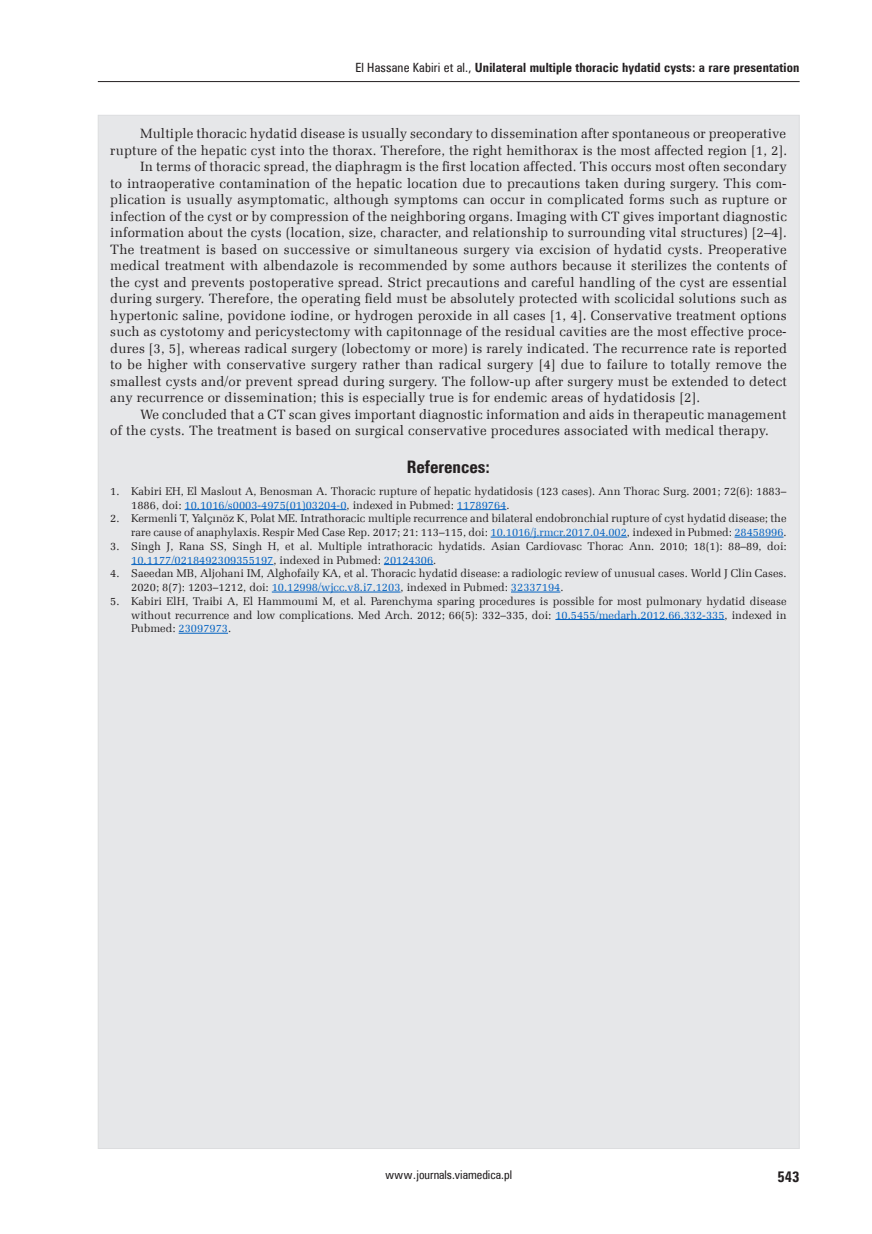
<style>
.page{position:relative;width:872px;height:1234px;background:#fff}
.page>*{position:absolute;margin:0;border:0;box-sizing:border-box;transform-origin:0 0}
._008a_Pismien_tytul{font:700 17.25px "Zurich Cn EU";color:#231f20}
.t1{font:700 15px "Zurich Cn EU";color:#231f20}
._001_Tekst{font:13.5px/16.5px "Zapf Ellipt EU";letter-spacing:.015em;color:#231f20;text-align:right}
.t2{font:700 12.75px "Zurich Cn EU";letter-spacing:.01em;color:#231f20}
.t3{font:12px "Zurich Cn EU";color:#231f20}
.t4{font:11.25px/13.6px "Zapf Ellipt EU";color:#231f20}
.s1{font-weight:400}
.s2{color:#0563c1}
</style>
<div class="page">
<hr style="left:98px;top:81px;width:701px;height:1px;background:#231f20">
<div style="left:98px;top:115px;width:701px;height:1033px;background:#e6e7e9"></div>
<hr style="left:185px;top:509px;width:161px;height:1px;background:#0563c1">
<hr style="left:457px;top:509px;width:49px;height:1px;background:#0563c1">
<hr style="left:490px;top:536px;width:137px;height:1px;background:#0563c1">
<hr style="left:734px;top:536px;width:49px;height:1px;background:#0563c1">
<hr style="left:131px;top:564px;width:142px;height:1px;background:#0563c1">
<hr style="left:384px;top:564px;width:49px;height:1px;background:#0563c1">
<hr style="left:272px;top:591px;width:128px;height:1px;background:#0563c1">
<hr style="left:511px;top:591px;width:49px;height:1px;background:#0563c1">
<hr style="left:555px;top:619px;width:169px;height:1px;background:#0563c1">
<hr style="left:179px;top:632px;width:49px;height:1px;background:#0563c1">
<p class="t2" style="left:355px;top:60px;width:445px"><span class="s1">El Hassane Kabiri et al.,</span> Unilateral multiple thoracic hydatid cysts: a rare presentation</p>
<p class="_001_Tekst" style="left:110px;top:126px;width:678px">Multiple thoracic hydatid disease is usually secondary to dissemination after spontaneous or preoperative rupture of the hepatic cyst into the thorax. Therefore, the right hemithorax is the most affected region [1, 2].</p>
<p class="_001_Tekst" style="left:110px;top:159px;width:678px;text-align:justify;text-indent:30px">In terms of thoracic spread, the diaphragm is the first location affected. This occurs most often secondary to intraoperative contamination of the hepatic location due to precautions taken during surgery. This com&shy;plication is usually asymptomatic, although symptoms can occur in complicated forms such as rupture or infection of the cyst or by compression of the neighboring organs. Imaging with CT gives important diagnostic information about the cysts (location, size, character, and relationship to surrounding vital structures) [2–4].<br>The treatment is based on successive or simultaneous surgery via excision of hydatid cysts. Preoperative medical treatment with albendazole is recommended by some authors because it sterilizes the contents of the cyst and prevents postoperative spread. Strict precautions and careful handling of the cyst are essential during surgery. Therefore, the operating field must be absolutely protected with scolicidal solutions such as hypertonic saline, povidone iodine, or hydrogen peroxide in all cases [1, 4]. Conservative treatment options such as cystotomy and pericystectomy with capitonnage of the residual cavities are the most effective proce&shy;dures [3, 5], whereas radical surgery (lobectomy or more) is rarely indicated. The recurrence rate is reported to be higher with conservative surgery rather than radical surgery [4] due to failure to totally remove the smallest cysts and/or prevent spread during surgery. The follow-up after surgery must be extended to detect any recurrence or dissemination; this is especially true is for endemic areas of hydatidosis [2].</p>
<p class="_001_Tekst" style="left:110px;top:406px;width:678px;text-align:left;text-indent:30px">We concluded that a CT scan gives important diagnostic information and aids in therapeutic management of the cysts. The treatment is based on surgical conservative procedures associated with medical therapy.</p>
<p class="_008a_Pismien_tytul" style="left:407px;top:456px;width:85px">References:</p>
<p class="t4" style="left:131px;top:484px;width:657px;text-indent:-21px">1. Kabiri EH, El Maslout A, Benosman A. Thoracic rupture of hepatic hydatidosis (123 cases). Ann Thorac Surg. 2001; 72(6): 1883–<br>1886, doi: <span class="s2">10.1016/s0003-4975(01)03204-0</span>, indexed in Pubmed: <span class="s2">11789764</span>.</p>
<p class="t4" style="left:110px;top:512px;width:678px;text-align:right">2. Kermenli T, Yalçınöz K, Polat ME. Intrathoracic multiple recurrence and bilateral endobronchial rupture of cyst hydatid disease; the rare cause of anaphylaxis. Respir Med Case Rep. 2017; 21: 113–115, doi: <span class="s2">10.1016/j.rmcr.2017.04.002</span>, indexed in Pubmed: <span class="s2">28458996</span>.</p>
<p class="t4" style="left:131px;top:539px;width:657px;text-indent:-21px">3. Singh J, Rana SS, Singh H, et al. Multiple intrathoracic hydatids. Asian Cardiovasc Thorac Ann. 2010; 18(1): 88–89, doi:<br><span class="s2">10.1177/0218492309355197</span>, indexed in Pubmed: <span class="s2">20124306</span>.</p>
<p class="t4" style="left:131px;top:566px;width:657px;text-indent:-21px">4. Saeedan MB, Aljohani IM, Alghofaily KA, et al. Thoracic hydatid disease: a radiologic review of unusual cases. World J Clin Cases.<br>2020; 8(7): 1203–1212, doi: <span class="s2">10.12998/wjcc.v8.i7.1203</span>, indexed in Pubmed: <span class="s2">32337194</span>.</p>
<p class="t4" style="left:131px;top:594px;width:657px;text-align:justify;text-indent:-21px">5. Kabiri ElH, Traibi A, El Hammoumi M, et al. Parenchyma sparing procedures is possible for most pulmonary hydatid disease without recurrence and low complications. Med Arch. 2012; 66(5): 332–335, doi: <span class="s2">10.5455/medarh.2012.66.332-335</span>, indexed in Pubmed: <span class="s2">23097973</span>.</p>
<p class="t3" style="left:385px;top:1167px;width:128px">www.journals.viamedica.pl</p>
<p class="t1" style="left:777px;top:1166px;width:24px">543</p>
</div>
